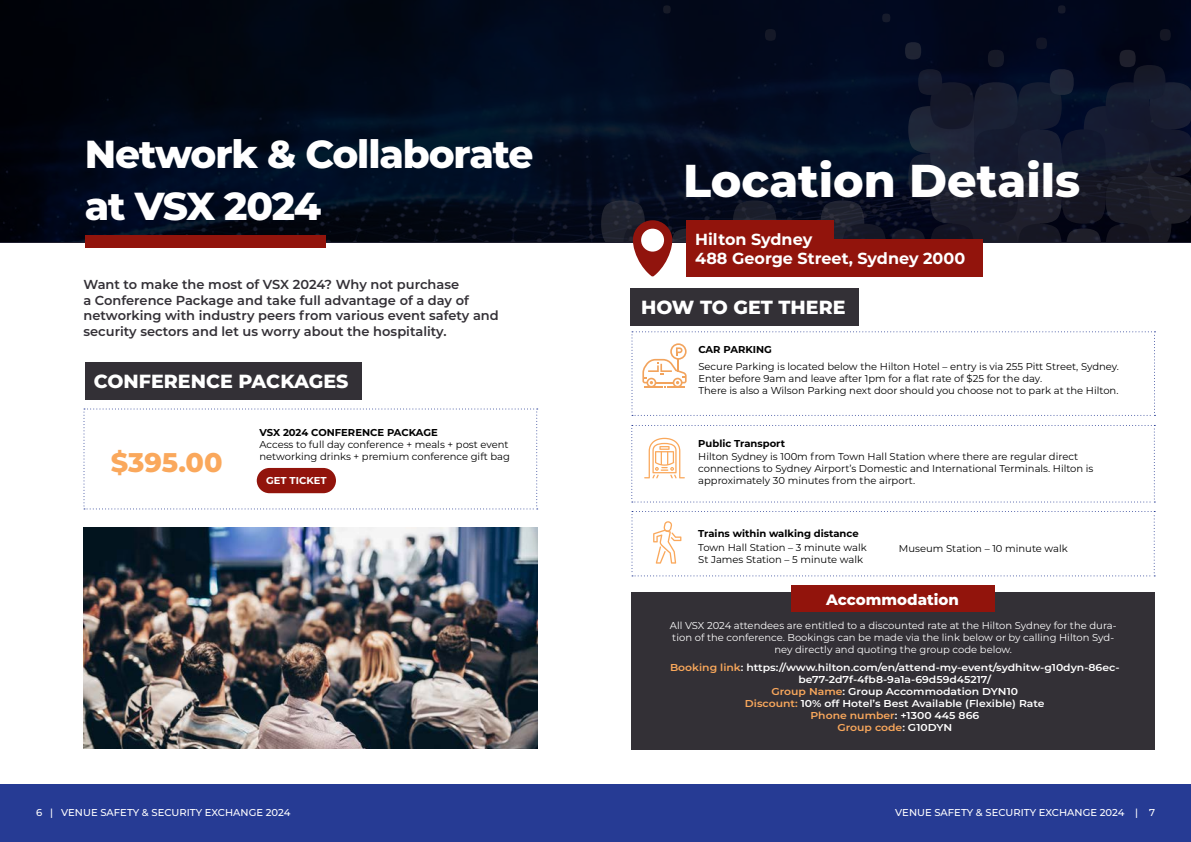
<style>
.page{position:relative;width:1191px;height:842px;background:#fff}
.page>*{position:absolute;margin:0;border:0;box-sizing:border-box;transform-origin:0 0}
.t1{font:800 46px "Montserrat";color:#fff}
.t2{font:800 39px/52.3px "Montserrat";letter-spacing:-.03em;color:#fff}
.t3{font:800 27px "Montserrat";color:#faa85c}
.t4{font:800 19px "Montserrat";color:#fff}
.t5{font:700 16px/19.2px "Montserrat";color:#fff}
.t6{font:800 15px "Montserrat";color:#fff}
.t7{font:600 13px/15.6px "Montserrat";color:#333036}
.t8{font:10px/12px "Montserrat";color:#000}
.t9{font:600 10px/12px "Montserrat";color:#fff;text-align:center;scale:1.08 1}
.t10{font:10px/12px "Montserrat";color:#fff;text-align:center}
.t11{font:700 10px "Montserrat";color:#000}
.t12{font:500 10px "Montserrat";color:#fff}
.t13{font:700 10px "Montserrat";color:#fff}
.s1{color:#faa85b}
.s2{color:#faa85c}
</style>
<div class="page">
<svg style="left:0;top:0;width:1191px;height:243px;background:#010a1a"></svg>
<svg style="left:1057px;top:5px;width:8px;height:9px"></svg>
<svg style="left:882px;top:13px;width:8px;height:10px"></svg>
<svg style="left:663px;top:5px;width:8px;height:9px"></svg>
<svg style="left:764px;top:29px;width:12px;height:12px"></svg>
<svg style="left:797px;top:29px;width:394px;height:213px;background:#0e1427"></svg>
<div style="left:0;top:784px;width:1191px;height:58px;background:#263b94"></div>
<div style="left:85px;top:235px;width:240px;height:13px;background:#92140c"></div>
<div style="left:85px;top:362px;width:276px;height:38px;background:#333036"></div>
<svg style="left:83px;top:408px;width:455px;height:101px"></svg>
<div style="left:257px;top:468px;width:79px;height:25px;background:#92140c;border-radius:13px"></div>
<div style="left:686px;top:220px;width:147px;height:38px;background:#92140c"></div>
<div style="left:686px;top:239px;width:296px;height:37px;background:#92140c"></div>
<svg style="left:600px;top:199px;width:178px;height:78px"></svg>
<div style="left:631px;top:288px;width:228px;height:37px;background:#333036"></div>
<svg style="left:631px;top:331px;width:524px;height:85px"></svg>
<svg style="left:631px;top:511px;width:524px;height:65px"></svg>
<svg style="left:631px;top:425px;width:524px;height:77px"></svg>
<div style="left:631px;top:592px;width:524px;height:158px;background:#333036"></div>
<div style="left:791px;top:585px;width:204px;height:27px;background:#92140c"></div>
<img style="left:83px;top:527px;width:454px;height:222px">
<h2 class="t2" style="left:85px;top:126px;width:450px">Network &amp; Collaborate at VSX 2024</h2>
<h3 class="t7" style="left:83px;top:276px;width:417px">Want to make the most of VSX 2024? Why not purchase<br>a Conference Package and take full advantage of a day of networking with industry peers from various event safety and security sectors and let us worry about the hospitality.</h3>
<h3 class="t4" style="left:94px;top:367px;width:256px">CONFERENCE PACKAGES</h3>
<h3 class="t3" style="left:111px;top:442px;width:113px">$395.00</h3>
<p class="t11" style="left:259px;top:426px;width:180px">VSX 2024 CONFERENCE PACKAGE</p>
<p class="t8" style="left:259px;top:438px;width:252px">Access to full day conference + meals + post event networking drinks + premium conference gift bag</p>
<p class="t13" style="left:266px;top:473px;width:62px">GET TICKET</p>
<h1 class="t1" style="left:683px;top:147px;width:399px">Location Details</h1>
<h3 class="t5" style="left:695px;top:229px;width:271px">Hilton Sydney<br>488 George Street, Sydney 2000</h3>
<h3 class="t4" style="left:641px;top:294px;width:206px">HOW TO GET THERE</h3>
<p class="t11" style="left:698px;top:342px;width:75px">CAR PARKING</p>
<p class="t8" style="left:698px;top:360px;width:422px">Secure Parking is located below the Hilton Hotel – entry is via 255 Pitt Street, Sydney.<br>Enter before 9am and leave after 1pm for a flat rate of $25 for the day.<br>There is also a Wilson Parking next door should you choose not to park at the Hilton.</p>
<p class="t11" style="left:698px;top:437px;width:88px">Public Transport</p>
<p class="t8" style="left:698px;top:450px;width:397px">Hilton Sydney is 100m from Town Hall Station where there are regular direct connections to Sydney Airport’s Domestic and International Terminals. Hilton is approximately 30 minutes from the airport.</p>
<p class="t11" style="left:698px;top:526px;width:162px">Trains within walking distance</p>
<p class="t8" style="left:698px;top:541px;width:170px">Town Hall Station – 3 minute walk<br>St James Station – 5 minute walk</p>
<p class="t8" style="left:899px;top:542px;width:170px">Museum Station – 10 minute walk</p>
<h3 class="t6" style="left:826px;top:589px;width:134px">Accommodation</h3>
<p class="t10" style="left:670px;top:619px;width:448px">All VSX 2024 attendees are entitled to a discounted rate at the Hilton Sydney for the dura&shy;tion of the conference. Bookings can be made via the link below or by calling Hilton Syd&shy;ney directly and quoting the group code below.</p>
<p class="t9" style="left:670px;top:661px;width:418px"><span class="s1">Booking link</span>: https://www.hilton.com/en/attend-my-event/sydhitw-g10dyn-86ec&shy;be77-2d7f-4fb8-9a1a-69d59d45217/<br><span class="s2">Group Name</span>: Group Accommodation DYN10<br><span class="s2">Discount:</span> 10% off Hotel’s Best Available (Flexible) Rate<br><span class="s2">Phone number</span>: +1300 445 866<br><span class="s2">Group code</span>: G10DYN</p>
<p class="t12" style="left:36px;top:805px;width:256px">6 | VENUE SAFETY &amp; SECURITY EXCHANGE 2024</p>
<p class="t12" style="left:895px;top:805px;width:261px">VENUE SAFETY &amp; SECURITY EXCHANGE 2024 | 7</p>
</div>
